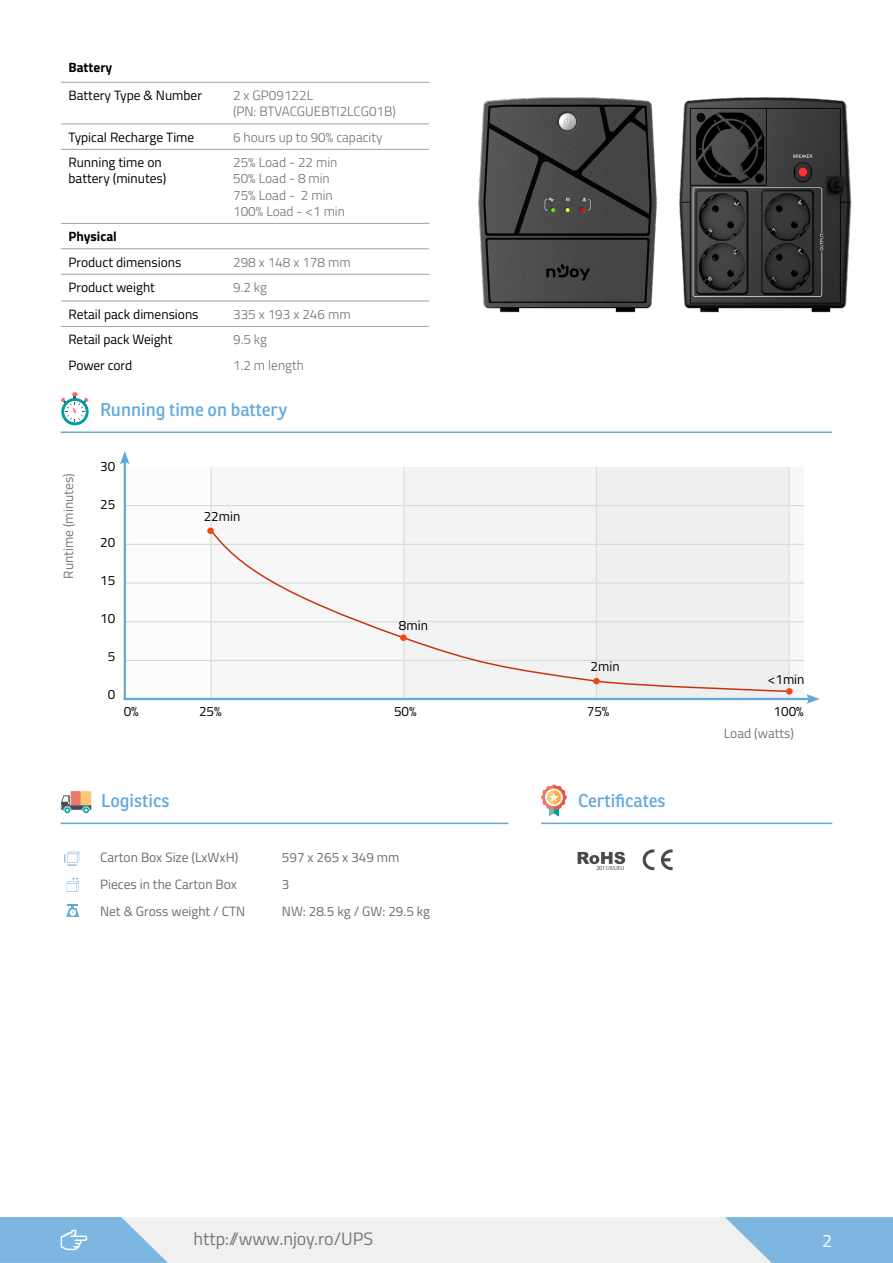
<style>
.page{position:relative;width:893px;height:1263px;background:#fff}
.page>*{position:absolute;margin:0;border:0;box-sizing:border-box;transform-origin:0 0}
.t1{font:18px "Ronnia";color:#61a8dc}
.t2{font:18px "Titillium";color:#777878}
.t3{font:18px "Titillium";color:#fff}
.t4{font:13.5px/16.2px "Titillium";color:#000}
.t5{font:300 13.5px/16.2px "Titillium";color:#6d6e71}
.t6{font:13.5px "Titillium";color:#6d6e71}
.t7{font:13.5px "Titillium";color:#777878}
.t8{font:700 13.5px "Titillium";color:#000}
.t9{font:6px "Myriad Pro";letter-spacing:-.025em;color:#4a4a4d}
</style>
<div class="page">
<div style="left:0;top:1217px;width:893px;height:46px;background:#eff0f0"></div>
<svg style="left:725px;top:1217px;width:168px;height:46px;background:#8dbee2"></svg>
<svg style="left:0;top:1217px;width:168px;height:46px;background:#8fbfe2"></svg>
<hr style="left:61px;top:82px;width:155px;height:1px;background:#9fa1a4">
<hr style="left:216px;top:82px;width:213px;height:1px;background:#9fa1a4">
<hr style="left:61px;top:124px;width:155px;height:1px;background:#9fa1a4">
<hr style="left:216px;top:124px;width:213px;height:1px;background:#9fa1a4">
<hr style="left:61px;top:149px;width:155px;height:1px;background:#9fa1a4">
<hr style="left:216px;top:149px;width:213px;height:1px;background:#9fa1a4">
<hr style="left:61px;top:248px;width:155px;height:1px;background:#9fa1a4">
<hr style="left:216px;top:248px;width:213px;height:1px;background:#9fa1a4">
<hr style="left:61px;top:274px;width:155px;height:1px;background:#9fa1a4">
<hr style="left:216px;top:274px;width:213px;height:1px;background:#9fa1a4">
<hr style="left:61px;top:326px;width:155px;height:1px;background:#9fa1a4">
<hr style="left:216px;top:326px;width:213px;height:1px;background:#9fa1a4">
<hr style="left:61px;top:223px;width:155px;height:1px;background:#9fa1a4">
<hr style="left:216px;top:223px;width:213px;height:1px;background:#9fa1a4">
<hr style="left:61px;top:301px;width:155px;height:1px;background:#9fa1a4">
<hr style="left:216px;top:301px;width:213px;height:1px;background:#9fa1a4">
<hr style="left:61px;top:431px;width:771px;height:2px;background:#61a8dc">
<hr style="left:211px;top:467px;width:1px;height:38px;background:#9fa1a4">
<hr style="left:403px;top:467px;width:1px;height:38px;background:#9fa1a4">
<hr style="left:211px;top:505px;width:193px;height:1px;background:#9fa1a4">
<hr style="left:211px;top:506px;width:1px;height:38px;background:#9fa1a4">
<hr style="left:403px;top:506px;width:1px;height:38px;background:#9fa1a4">
<hr style="left:211px;top:661px;width:1px;height:38px;background:#9fa1a4">
<hr style="left:403px;top:661px;width:1px;height:38px;background:#9fa1a4">
<svg style="left:211px;top:528px;width:193px;height:165px"></svg>
<div style="left:207px;top:527px;width:7px;height:7px;background:#f2470f;border-radius:50%"></div>
<div style="left:400px;top:634px;width:7px;height:7px;background:#f2470f;border-radius:50%"></div>
<svg style="left:120px;top:451px;width:91px;height:248px"></svg>
<hr style="left:124px;top:698px;width:686px;height:2px;background:#61a8dc">
<svg style="left:404px;top:467px;width:416px;height:237px"></svg>
<svg style="left:61px;top:392px;width:28px;height:33px"></svg>
<img style="left:478px;top:97px;width:179px;height:216px">
<img style="left:679px;top:97px;width:173px;height:216px">
<svg style="left:67px;top:877px;width:12px;height:15px"></svg>
<svg style="left:66px;top:905px;width:13px;height:12px"></svg>
<svg style="left:64px;top:852px;width:15px;height:14px"></svg>
<hr style="left:61px;top:823px;width:448px;height:1px;background:#61a8dc">
<hr style="left:541px;top:823px;width:291px;height:1px;background:#61a8dc">
<div style="left:71px;top:791px;width:20px;height:14px;background:#fbc876"></div>
<div style="left:71px;top:791px;width:10px;height:14px;background:#e87a6b"></div>
<svg style="left:61px;top:795px;width:30px;height:18px"></svg>
<svg style="left:541px;top:784px;width:26px;height:32px"></svg>
<svg style="left:643px;top:849px;width:11px;height:21px"></svg>
<svg style="left:661px;top:849px;width:12px;height:21px"></svg>
<svg style="left:578px;top:852px;width:47px;height:12px"></svg>
<p class="t8" style="left:68px;top:57px;width:45px">Battery</p>
<p class="t4" style="left:68px;top:87px;width:135px">Battery Type &amp; Number</p>
<p class="t5" style="left:233px;top:87px;width:164px">2 x GP09122L<br>(PN: BTVACGUEBTI2LCG01B)</p>
<p class="t4" style="left:68px;top:128px;width:127px">Typical Recharge Time</p>
<p class="t5" style="left:233px;top:128px;width:151px">6 hours up to 90% capacity</p>
<p class="t4" style="left:68px;top:154px;width:99px">Running time on battery (minutes)</p>
<p class="t5" style="left:233px;top:154px;width:113px">25% Load - 22 min<br>50% Load - 8 min<br>75% Load - 2 min<br>100% Load - &lt;1 min</p>
<p class="t8" style="left:68px;top:226px;width:50px">Physical</p>
<p class="t4" style="left:68px;top:253px;width:114px">Product dimensions</p>
<p class="t5" style="left:233px;top:253px;width:119px">298 x 148 x 178 mm</p>
<p class="t4" style="left:68px;top:279px;width:88px">Product weight</p>
<p class="t5" style="left:233px;top:279px;width:35px">9.2 kg</p>
<p class="t4" style="left:68px;top:305px;width:132px">Retail pack dimensions</p>
<p class="t5" style="left:233px;top:305px;width:119px">335 x 193 x 246 mm</p>
<p class="t4" style="left:68px;top:331px;width:105px">Retail pack Weight</p>
<p class="t5" style="left:233px;top:331px;width:35px">9.5 kg</p>
<p class="t4" style="left:68px;top:356px;width:65px">Power cord</p>
<p class="t5" style="left:233px;top:356px;width:72px">1.2 m length</p>
<h1 class="t1" style="left:100px;top:399px;width:189px">Running time on battery</h1>
<p class="t7" style="left:58px;top:578px;width:106px;rotate:-90deg">Runtime (minutes)</p>
<p class="t4" style="left:100px;top:458px;width:17px">30</p>
<p class="t4" style="left:100px;top:496px;width:17px">25</p>
<p class="t4" style="left:100px;top:534px;width:17px">20</p>
<p class="t4" style="left:100px;top:572px;width:17px">15</p>
<p class="t4" style="left:100px;top:610px;width:17px">10</p>
<p class="t4" style="left:108px;top:648px;width:9px">5</p>
<p class="t4" style="left:108px;top:686px;width:9px">0</p>
<p class="t4" style="left:124px;top:702px;width:17px">0%</p>
<p class="t4" style="left:204px;top:508px;width:38px">22min</p>
<p class="t4" style="left:399px;top:617px;width:31px">8min</p>
<p class="t4" style="left:591px;top:658px;width:31px">2min</p>
<p class="t4" style="left:768px;top:670px;width:38px">&lt;1min</p>
<p class="t4" style="left:199px;top:702px;width:24px">25%</p>
<p class="t4" style="left:394px;top:702px;width:24px">50%</p>
<p class="t4" style="left:587px;top:702px;width:24px">75%</p>
<p class="t4" style="left:774px;top:702px;width:32px">100%</p>
<p class="t7" style="left:724px;top:724px;width:72px">Load (watts)</p>
<h1 class="t1" style="left:101px;top:790px;width:70px">Logistics</h1>
<h1 class="t1" style="left:578px;top:790px;width:89px">Certificates</h1>
<p class="t6" style="left:100px;top:847px;width:140px">Carton Box Size (LxWxH)</p>
<p class="t6" style="left:282px;top:847px;width:119px">597 x 265 x 349 mm</p>
<p class="t9" style="left:596px;top:864px;width:29px">2011/65/EU</p>
<p class="t6" style="left:100px;top:874px;width:138px">Pieces in the Carton Box</p>
<p class="t6" style="left:282px;top:874px;width:9px">3</p>
<p class="t6" style="left:100px;top:901px;width:147px">Net &amp; Gross weight / CTN</p>
<p class="t6" style="left:282px;top:901px;width:150px">NW: 28.5 kg / GW: 29.5 kg</p>
<h1 class="t2" style="left:193px;top:1225px;width:181px">http://www.njoy.ro/UPS</h1>
<h1 class="t3" style="left:822px;top:1227px;width:12px">2</h1>
</div>
